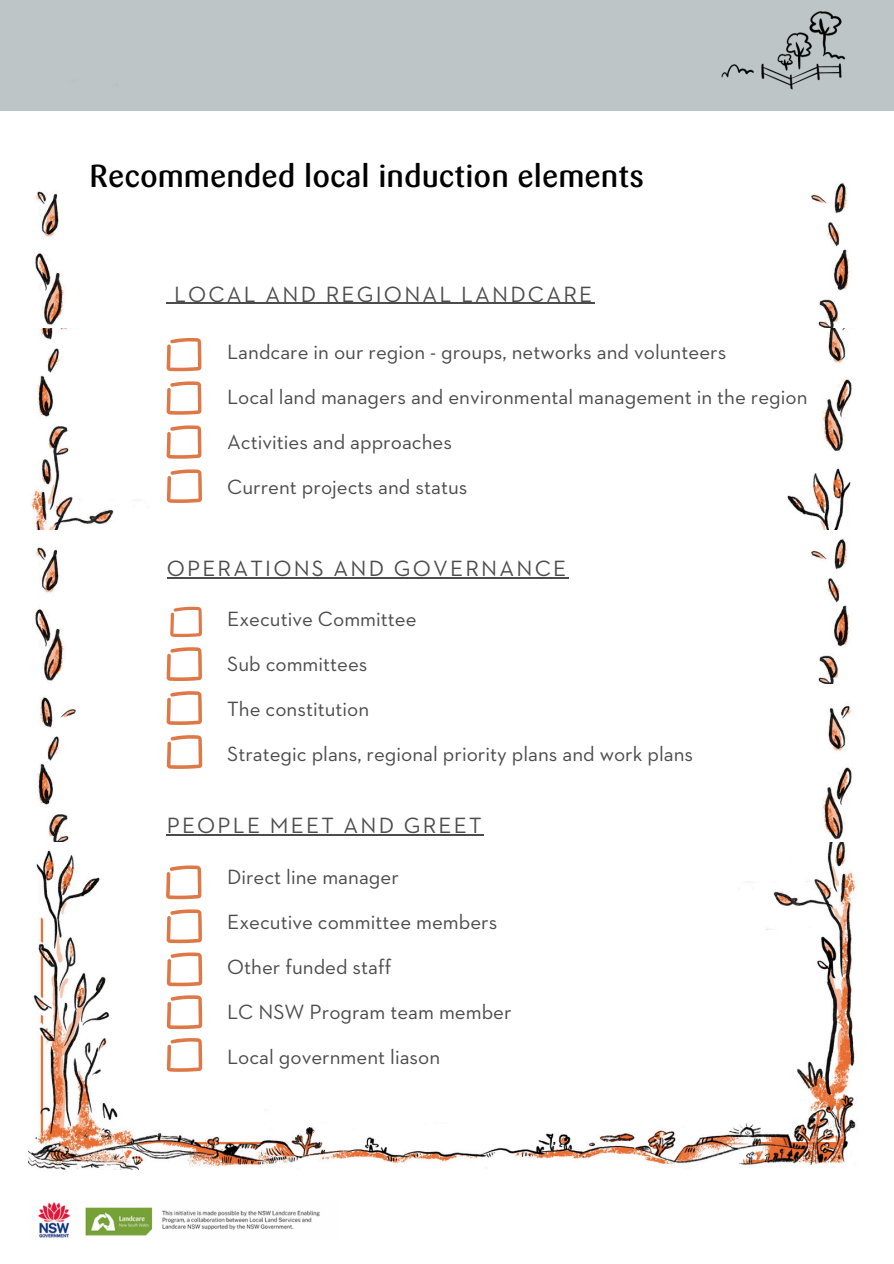
<style>
.page{position:relative;width:894px;height:1264px;background:#fff}
.page>*{position:absolute;margin:0;border:0;box-sizing:border-box;transform-origin:0 0}
.t1{font:500 31.5px "Sari";color:#000}
.t2{font:22.5px "Neutraface 2 Text";letter-spacing:.1em;color:#4c4c4c}
.t3{font:21px "Neutraface 2 Text";color:#4c4c4c}
</style>
<div class="page">
<img style="left:29px;top:841px;width:827px;height:328px">
<img style="left:38px;top:683px;width:814px;height:158px">
<img style="left:35px;top:529px;width:814px;height:154px">
<img style="left:31px;top:327px;width:821px;height:202px">
<img style="left:35px;top:182px;width:814px;height:145px">
<img style="left:38px;top:1202px;width:282px;height:36px">
<hr style="left:174px;top:303px;width:420px;height:1px;background:#4c4c4c">
<hr style="left:167px;top:834px;width:317px;height:1px;background:#4c4c4c">
<hr style="left:167px;top:577px;width:401px;height:1px;background:#4c4c4c">
<svg style="left:166px;top:338px;width:35px;height:33px"></svg>
<svg style="left:166px;top:381px;width:35px;height:34px"></svg>
<svg style="left:166px;top:425px;width:35px;height:33px"></svg>
<svg style="left:170px;top:606px;width:31px;height:31px"></svg>
<svg style="left:166px;top:647px;width:36px;height:34px"></svg>
<svg style="left:166px;top:691px;width:36px;height:34px"></svg>
<svg style="left:166px;top:865px;width:35px;height:34px"></svg>
<svg style="left:166px;top:909px;width:36px;height:34px"></svg>
<svg style="left:167px;top:952px;width:35px;height:34px"></svg>
<svg style="left:167px;top:469px;width:34px;height:34px"></svg>
<svg style="left:167px;top:995px;width:35px;height:34px"></svg>
<svg style="left:167px;top:1038px;width:35px;height:33px"></svg>
<svg style="left:167px;top:735px;width:35px;height:33px"></svg>
<div style="left:0;top:0;width:893px;height:111px;background:#bdc5c7"></div>
<img style="left:721px;top:11px;width:125px;height:79px">
<p class="t1" style="left:89px;top:158px;width:556px">Recommended local induction elements</p>
<p class="t2" style="left:174px;top:284px;width:419px">LOCAL AND REGIONAL LANDCARE</p>
<p class="t3" style="left:227px;top:342px;width:500px">Landcare in our region - groups, networks and volunteers</p>
<p class="t3" style="left:227px;top:387px;width:581px">Local land managers and environmental management in the region</p>
<h2 class="t3" style="left:227px;top:432px;width:226px">Activities and approaches</h2>
<p class="t3" style="left:227px;top:477px;width:242px">Current projects and status</p>
<p class="t2" style="left:167px;top:558px;width:401px">OPERATIONS AND GOVERNANCE</p>
<p class="t3" style="left:227px;top:609px;width:191px">Executive Committee</p>
<p class="t3" style="left:227px;top:654px;width:142px">Sub committees</p>
<p class="t3" style="left:227px;top:699px;width:144px">The constitution</p>
<p class="t3" style="left:227px;top:744px;width:467px">Strategic plans, regional priority plans and work plans</p>
<h2 class="t2" style="left:167px;top:815px;width:316px">PEOPLE MEET AND GREET</h2>
<p class="t3" style="left:227px;top:867px;width:173px">Direct line manager</p>
<p class="t3" style="left:227px;top:912px;width:271px">Executive committee members</p>
<p class="t3" style="left:227px;top:957px;width:166px">Other funded staff</p>
<p class="t3" style="left:227px;top:1002px;width:286px">LC NSW Program team member</p>
<p class="t3" style="left:227px;top:1047px;width:214px">Local government liason</p>
</div>
